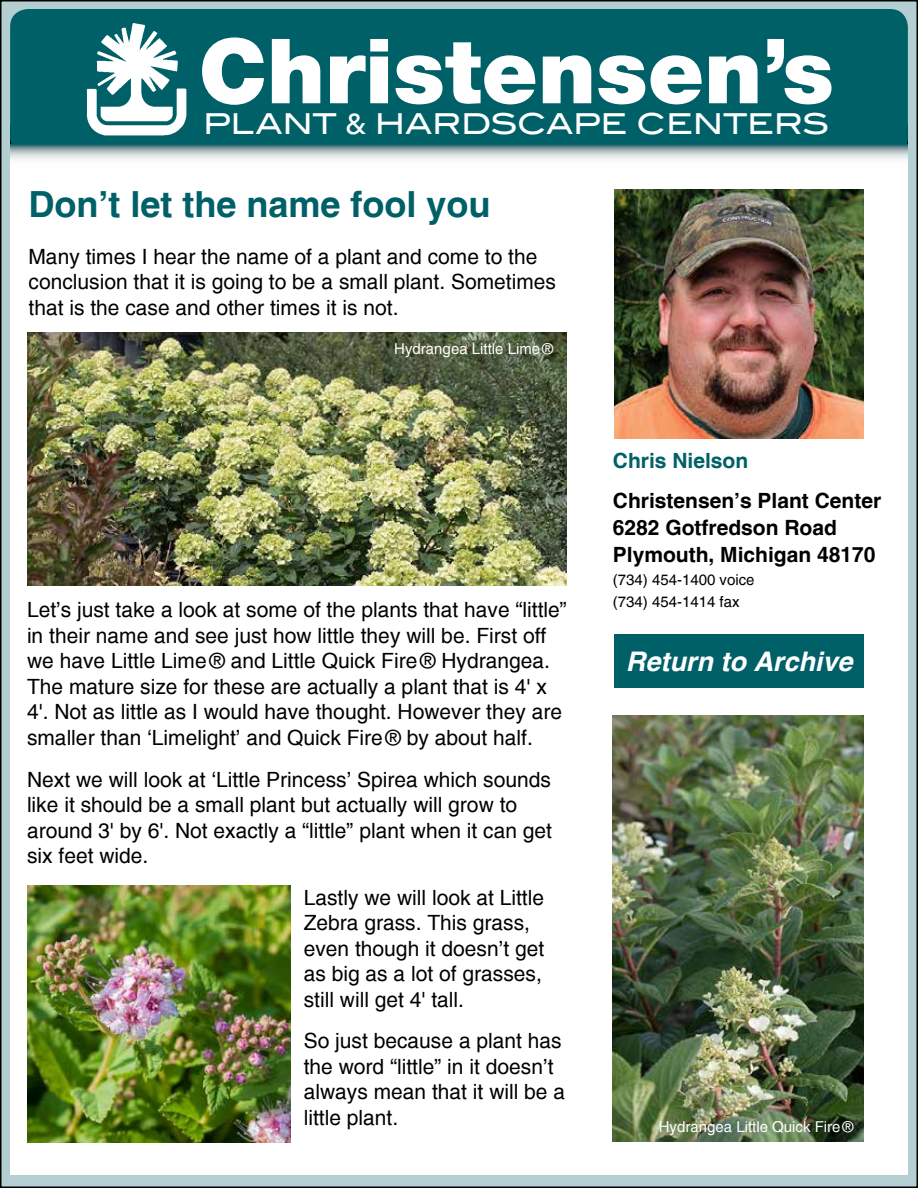
<style>
.page{position:relative;width:918px;height:1188px;background:#fff}
.page>*{position:absolute;margin:0;border:0;box-sizing:border-box;transform-origin:0 0}
.t1{font:900 90px "Helvetica Neue LT Std";color:#fff}
.t2{font:700 36px "Helvetica";color:#006068}
.t3{font:28.8px "Blair ITC Std";letter-spacing:-.01em;color:#fff}
.t4{font:italic 700 27px "Helvetica";color:#fff}
.t5{font:21px/25.5px "Helvetica";color:#000}
.t6{font:700 21px/27px "Helvetica";color:#000}
.t7{font:700 21px "Helvetica";color:#006068}
.t8{font:15px "Helvetica";color:#fff}
.t9{font:15px/22.5px "Helvetica";color:#000}
.s1{font-family:"Avenir LT Std";font-weight:500}
</style>
<div class="page">
<div style="left:1px;top:1px;width:916px;height:1186px;background:#b3cfd2"></div>
<div style="left:10px;top:155px;width:898px;height:1019px;background:#fff"></div>
<div style="left:10px;top:9px;width:898px;height:146px;background:#006068;border-radius:18px"></div>
<img style="left:86px;top:23px;width:101px;height:113px">
<svg style="left:10px;top:144px;width:898px;height:16px"></svg>
<div style="left:614px;top:634px;width:250px;height:54px;background:#006068"></div>
<img style="left:614px;top:189px;width:250px;height:250px">
<img style="left:27px;top:333px;width:540px;height:252px">
<img style="left:613px;top:716px;width:251px;height:426px">
<img style="left:27px;top:886px;width:263px;height:256px">
<h1 class="t1" style="left:199px;top:17px;width:636px">Christensen’s</h1>
<h3 class="t3" style="left:203px;top:106px;width:628px">PLANT <span class="s1">&amp;</span> HARDSCAPE CENTERS</h3>
<h2 class="t2" style="left:28px;top:182px;width:464px">Don’t let the name fool you</h2>
<p class="t5" style="left:28px;top:244px;width:529px">Many times I hear the name of a plant and come to the conclusion that it is going to be a small plant. Sometimes that is the case and other times it is not.</p>
<p class="t8" style="left:394px;top:340px;width:160px">Hydrangea Little Lime®</p>
<p class="t5" style="left:27px;top:598px;width:541px">Let’s just take a look at some of the plants that have “little” in their name and see just how little they will be. First off we have Little Lime® and Little Quick Fire® Hydrangea.<br>The mature size for these are actually a plant that is 4' x 4'. Not as little as I would have thought. However they are smaller than ‘Limelight’ and Quick Fire® by about half.</p>
<p class="t5" style="left:27px;top:767px;width:527px">Next we will look at ‘Little Princess’ Spirea which sounds like it should be a small plant but actually will grow to around 3' by 6'. Not exactly a “little” plant when it can get six feet wide.</p>
<p class="t5" style="left:304px;top:885px;width:242px">Lastly we will look at Little<br>Zebra grass. This grass, even though it doesn’t get as big as a lot of grasses, still will get 4' tall.</p>
<p class="t5" style="left:304px;top:1029px;width:263px">So just because a plant has the word “little” in it doesn’t always mean that it will be a little plant.</p>
<p class="t7" style="left:613px;top:447px;width:137px">Chris Nielson</p>
<p class="t6" style="left:613px;top:488px;width:270px">Christensen’s Plant Center<br>6282 Gotfredson Road<br>Plymouth, Michigan 48170</p>
<p class="t9" style="left:613px;top:569px;width:143px">(734) 454-1400 voice (734) 454-1414 fax</p>
<p class="t4" style="left:626px;top:645px;width:228px">Return to Archive</p>
<p class="t8" style="left:659px;top:1118px;width:196px">Hydrangea Little Quick Fire®</p>
</div>
